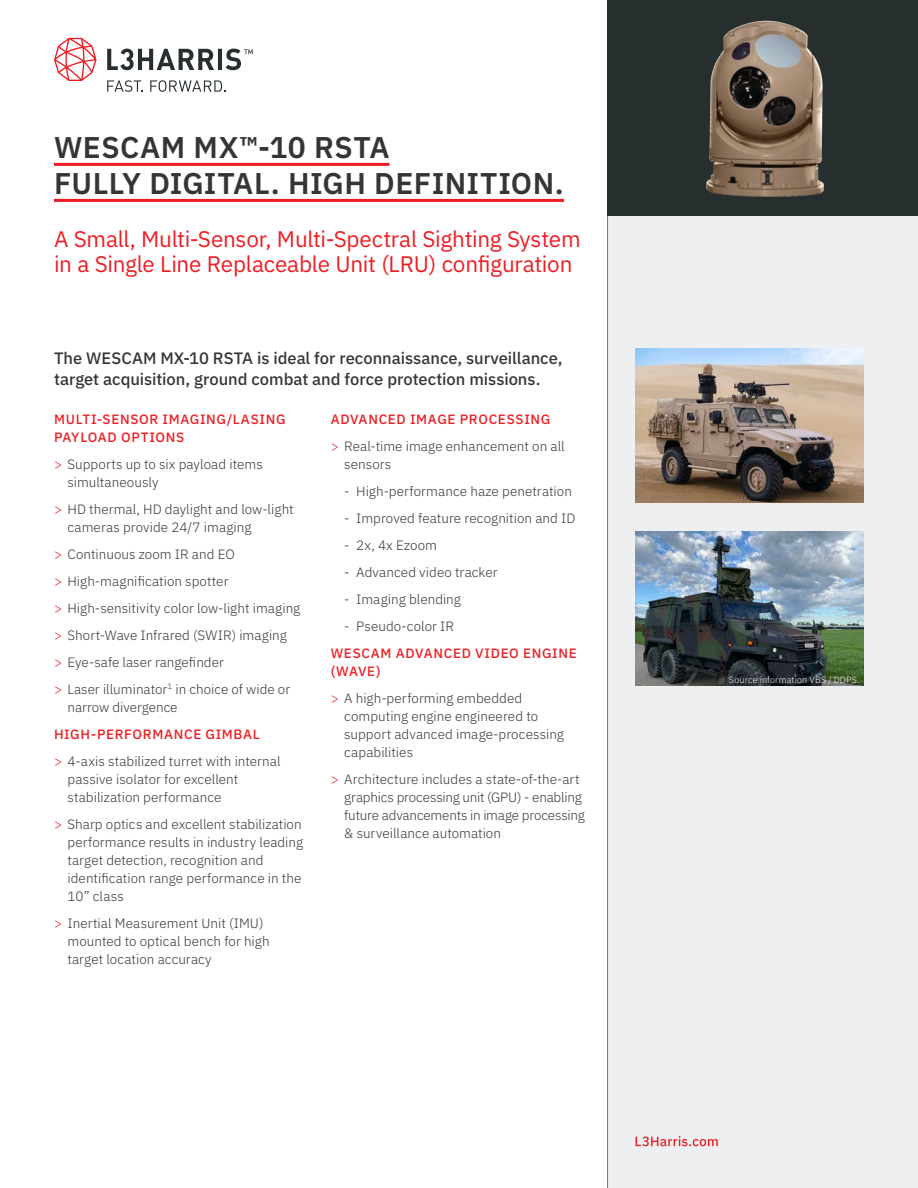
<style>
.page{position:relative;width:918px;height:1188px;background:#fff}
.page>*{position:absolute;margin:0;border:0;box-sizing:border-box;transform-origin:0 0}
.H1___Plex_Sans_20pt{font:600 30px/36px "IBM Plex Sans";letter-spacing:.015em;color:#363536}
.H2__RED____Plex_Sans{font:22.5px/25.5px "IBM Plex Sans";letter-spacing:-.01em;color:#ee1d23}
.H2__RED____Plex_Sans-2{font:500 16.5px/21px "IBM Plex Sans";color:#363536}
.LIST_LIGHT___Plex_Sa{font:300 13.5px/18px "IBM Plex Sans";letter-spacing:.005em;color:#363536}
.H3__RED____Plex_Sans{font:500 13.5px/18px "IBM Plex Sans";letter-spacing:.05em;color:#ee1d23}
.LIST_LIGHT___Plex_Sa-2{font:500 13.5px/18px "IBM Plex Sans";letter-spacing:.05em;color:#ee1d23}
.BOILERPLATE___Plex_S{font:300 9px "IBM Plex Sans";letter-spacing:.02em;color:#fff}
.s1{color:#ee1d23}
</style>
<div class="page">
<hr style="left:54px;top:163px;width:336px;height:3px;background:#ee1d23">
<hr style="left:54px;top:199px;width:510px;height:3px;background:#ee1d23">
<div style="left:608px;top:0;width:310px;height:1188px;background:#edeff0"></div>
<hr style="left:607px;top:0;width:1px;height:1188px;background:#737473">
<svg style="left:636px;top:1136px;width:82px;height:10px"></svg>
<div style="left:608px;top:0;width:310px;height:216px;background:#262f2e"></div>
<img style="left:706px;top:20px;width:118px;height:177px">
<img style="left:635px;top:348px;width:229px;height:154px">
<img style="left:635px;top:532px;width:229px;height:154px">
<svg style="left:54px;top:38px;width:43px;height:43px"></svg>
<svg style="left:107px;top:80px;width:36px;height:12px"></svg>
<svg style="left:150px;top:80px;width:75px;height:12px"></svg>
<svg style="left:107px;top:49px;width:146px;height:21px"></svg>
<p class="H1___Plex_Sans_20pt" style="left:54px;top:127px;width:511px">WESCAM MX™-10 RSTA<br>FULLY DIGITAL. HIGH DEFINITION.</p>
<p class="H2__RED____Plex_Sans" style="left:54px;top:224px;width:528px">A Small, Multi-Sensor, Multi-Spectral Sighting System in a Single Line Replaceable Unit (LRU) configuration</p>
<p class="H2__RED____Plex_Sans-2" style="left:54px;top:346px;width:510px">The WESCAM MX-10 RSTA is ideal for reconnaissance, surveillance, target acquisition, ground combat and force protection missions.</p>
<p class="H3__RED____Plex_Sans" style="left:54px;top:409px;width:233px">MULTI-SENSOR IMAGING/LASING<br>PAYLOAD OPTIONS</p>
<p class="LIST_LIGHT___Plex_Sa" style="left:68px;top:454px;width:197px;text-indent:-14px"><span class="s1">&gt;</span> Supports up to six payload items simultaneously</p>
<p class="LIST_LIGHT___Plex_Sa" style="left:68px;top:499px;width:228px;text-indent:-14px"><span class="s1">&gt;</span> HD thermal, HD daylight and low-light cameras provide 24/7 imaging</p>
<p class="LIST_LIGHT___Plex_Sa" style="left:54px;top:544px;width:182px"><span class="s1">&gt;</span> Continuous zoom IR and EO</p>
<p class="LIST_LIGHT___Plex_Sa" style="left:54px;top:571px;width:176px"><span class="s1">&gt;</span> High-magnification spotter</p>
<p class="LIST_LIGHT___Plex_Sa" style="left:54px;top:598px;width:248px"><span class="s1">&gt;</span> High-sensitivity color low-light imaging</p>
<p class="LIST_LIGHT___Plex_Sa" style="left:54px;top:625px;width:235px"><span class="s1">&gt;</span> Short-Wave Infrared (SWIR) imaging</p>
<p class="LIST_LIGHT___Plex_Sa" style="left:54px;top:652px;width:171px"><span class="s1">&gt;</span> Eye-safe laser rangefinder</p>
<p class="LIST_LIGHT___Plex_Sa" style="left:68px;top:679px;width:224px;text-indent:-14px"><span class="s1">&gt;</span> Laser illuminator<sup>1</sup> in choice of wide or narrow divergence</p>
<p class="H3__RED____Plex_Sans" style="left:54px;top:724px;width:207px">HIGH-PERFORMANCE GIMBAL</p>
<p class="LIST_LIGHT___Plex_Sa" style="left:68px;top:751px;width:215px;text-indent:-14px"><span class="s1">&gt;</span> 4-axis stabilized turret with internal passive isolator for excellent stabilization performance</p>
<p class="LIST_LIGHT___Plex_Sa" style="left:68px;top:814px;width:237px;text-indent:-14px"><span class="s1">&gt;</span> Sharp optics and excellent stabilization performance results in industry leading target detection, recognition and identification range performance in the 10” class</p>
<p class="LIST_LIGHT___Plex_Sa" style="left:68px;top:913px;width:204px;text-indent:-14px"><span class="s1">&gt;</span> Inertial Measurement Unit (IMU) mounted to optical bench for high target location accuracy</p>
<p class="LIST_LIGHT___Plex_Sa-2" style="left:331px;top:409px;width:221px">ADVANCED IMAGE PROCESSING</p>
<p class="LIST_LIGHT___Plex_Sa" style="left:344px;top:436px;width:222px;text-indent:-14px"><span class="s1">&gt;</span> Real-time image enhancement on all sensors</p>
<p class="LIST_LIGHT___Plex_Sa" style="left:344px;top:481px;width:229px">- High-performance haze penetration</p>
<p class="LIST_LIGHT___Plex_Sa" style="left:344px;top:508px;width:233px">- Improved feature recognition and ID</p>
<p class="LIST_LIGHT___Plex_Sa" style="left:344px;top:535px;width:94px">- 2x, 4x Ezoom</p>
<p class="LIST_LIGHT___Plex_Sa" style="left:344px;top:562px;width:155px">- Advanced video tracker</p>
<p class="LIST_LIGHT___Plex_Sa" style="left:344px;top:589px;width:118px">- Imaging blending</p>
<p class="LIST_LIGHT___Plex_Sa" style="left:344px;top:616px;width:111px">- Pseudo-color IR</p>
<p class="LIST_LIGHT___Plex_Sa-2" style="left:331px;top:643px;width:248px">WESCAM ADVANCED VIDEO ENGINE (WAVE)</p>
<p class="LIST_LIGHT___Plex_Sa" style="left:344px;top:688px;width:221px;text-indent:-13px"><span class="s1">&gt;</span> A high-performing embedded computing engine engineered to support advanced image-processing capabilities</p>
<p class="LIST_LIGHT___Plex_Sa" style="left:344px;top:769px;width:242px;text-indent:-14px"><span class="s1">&gt;</span> Architecture includes a state-of-the-art graphics processing unit (GPU) - enabling future advancements in image processing &amp; surveillance automation</p>
<p class="BOILERPLATE___Plex_S" style="left:729px;top:673px;width:132px">Source information VBS / DDPS.</p>
</div>
